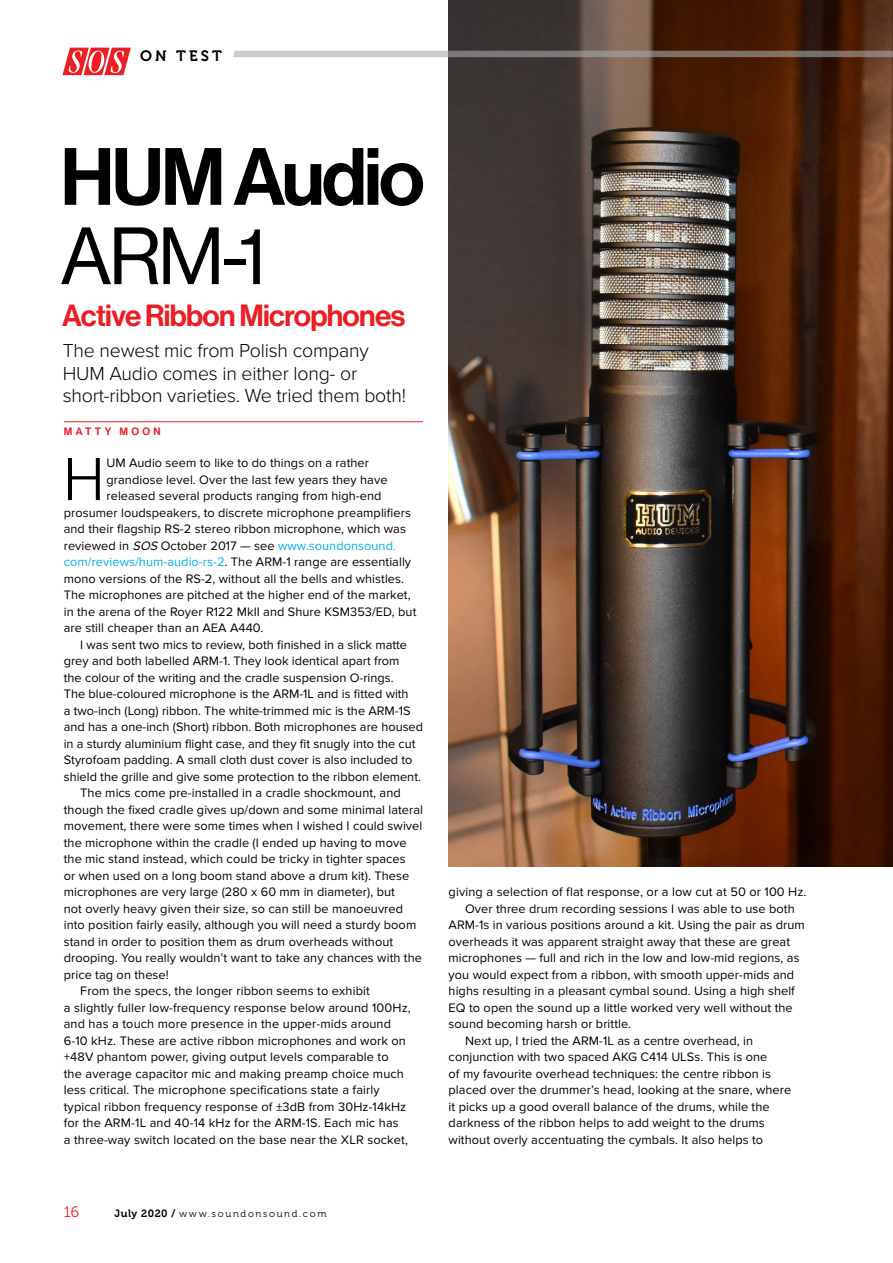
<style>
.page{position:relative;width:893px;height:1263px;background:#fff}
.page>*{position:absolute;margin:0;border:0;box-sizing:border-box;transform-origin:0 0}
.t1{font:79.35px "N Haas Grotesk DS Pro 65 Md";letter-spacing:-.035em;color:#000}
.t2{font:79.35px "N Haas Grotesk DS Pro 55 Rg";color:#000}
.t3{font:58.95px "N Haas Grotesk DS Pro 45 Lt";color:#000}
.t4{font:30px "N Haas Grotesk DS Pro 65 Md";letter-spacing:-.02em;color:#ed1d24}
.t5{font:300 19.5px/22.5px "Proxima Nova";letter-spacing:-.01em;color:#000}
.t6{font:15px "Museo 700";letter-spacing:.2em;color:#000}
.t7{font:15px "Museo 300";color:#ed1d24}
.t8{font:12.75px "Proxima Nova";letter-spacing:.005em;color:#000}
.t9{font:10.5px "N Haas Grotesk DS Pro 65 Md";letter-spacing:.315em;color:#ed1d24}
.t10{font:9.75px "Museo 300";letter-spacing:.17em;color:#000}
.s1{font-style:italic}
.s2{color:#00aeef}
.s3{font-family:"Museo 700";font-size:10.5px}
</style>
<div class="page">
<img style="left:449px;top:0;width:444px;height:867px">
<hr style="left:64px;top:421px;width:359px;height:1px;background:#ed1d24">
<svg style="left:234px;top:51px;width:659px;height:6px;background:#999290"></svg>
<svg style="left:63px;top:48px;width:68px;height:27px"></svg>
<p class="t6" style="left:140px;top:48px;width:83px">ON TEST</p>
<h1 class="t1" style="left:60px;top:131px;width:366px">HUM Audio</h1>
<h1 class="t2" style="left:60px;top:211px;width:207px">ARM‑1</h1>
<h3 class="t4" style="left:62px;top:298px;width:344px">Active Ribbon Microphones</h3>
<h3 class="t5" style="left:63px;top:338px;width:345px">The newest mic from Polish company<br>HUM Audio comes in either long- or short-ribbon varieties. We tried them both!</h3>
<p class="t9" style="left:64px;top:425px;width:98px">MATTY MOON</p>
<h2 class="t3" style="left:64px;top:446px;width:41px">H</h2>
<p class="t8" style="left:106px;top:455px;width:264px">UM Audio seem to like to do things on a rather</p>
<p class="t8" style="left:106px;top:472px;width:283px">grandiose level. Over the last few years they have</p>
<p class="t8" style="left:106px;top:488px;width:276px">released several products ranging from high-end</p>
<p class="t8" style="left:64px;top:505px;width:349px">prosumer loudspeakers, to discrete microphone preamplifiers</p>
<p class="t8" style="left:64px;top:521px;width:344px">and their flagship RS-2 stereo ribbon microphone, which was</p>
<p class="t8" style="left:64px;top:538px;width:334px">reviewed in <span class="s1">SOS</span> October 2017 — see <span class="s2">www.soundonsound.</span></p>
<p class="t8" style="left:64px;top:554px;width:349px"><span class="s2">com/reviews/hum-audio-rs-2</span>. The ARM-1 range are essentially</p>
<p class="t8" style="left:64px;top:571px;width:342px">mono versions of the RS-2, without all the bells and whistles.</p>
<p class="t8" style="left:64px;top:587px;width:348px">The microphones are pitched at the higher end of the market,</p>
<p class="t8" style="left:64px;top:604px;width:354px">in the arena of the Royer R122 MkII and Shure KSM353/ED, but</p>
<p class="t8" style="left:64px;top:620px;width:201px">are still cheaper than an AEA A440.</p>
<p class="t8" style="left:80px;top:637px;width:328px">I was sent two mics to review, both finished in a slick matte</p>
<p class="t8" style="left:64px;top:653px;width:337px">grey and both labelled ARM-1. They look identical apart from</p>
<p class="t8" style="left:64px;top:670px;width:331px">the colour of the writing and the cradle suspension O-rings.</p>
<p class="t8" style="left:64px;top:686px;width:346px">The blue‑coloured microphone is the ARM-1L and is fitted with</p>
<p class="t8" style="left:64px;top:703px;width:348px">a two-inch (Long) ribbon. The white‑trimmed mic is the ARM-1S</p>
<p class="t8" style="left:64px;top:719px;width:361px">and has a one-inch (Short) ribbon. Both microphones are housed</p>
<p class="t8" style="left:64px;top:736px;width:353px">in a sturdy aluminium flight case, and they fit snugly into the cut</p>
<p class="t8" style="left:64px;top:752px;width:350px">Styrofoam padding. A small cloth dust cover is also included to</p>
<p class="t8" style="left:64px;top:769px;width:359px">shield the grille and give some protection to the ribbon element.</p>
<p class="t8" style="left:80px;top:785px;width:322px">The mics come pre-installed in a cradle shockmount, and</p>
<p class="t8" style="left:64px;top:802px;width:361px">though the fixed cradle gives up/down and some minimal lateral</p>
<p class="t8" style="left:64px;top:818px;width:360px">movement, there were some times when I wished I could swivel</p>
<p class="t8" style="left:64px;top:835px;width:344px">the microphone within the cradle (I ended up having to move</p>
<p class="t8" style="left:64px;top:851px;width:343px">the mic stand instead, which could be tricky in tighter spaces</p>
<p class="t8" style="left:64px;top:868px;width:347px">or when used on a long boom stand above a drum kit). These</p>
<p class="t8" style="left:64px;top:884px;width:333px">microphones are very large (280 x 60 mm in diameter), but</p>
<p class="t8" style="left:64px;top:901px;width:341px">not overly heavy given their size, so can still be manoeuvred</p>
<p class="t8" style="left:64px;top:917px;width:354px">into position fairly easily, although you will need a sturdy boom</p>
<p class="t8" style="left:64px;top:934px;width:331px">stand in order to position them as drum overheads without</p>
<p class="t8" style="left:64px;top:950px;width:360px">drooping. You really wouldn’t want to take any chances with the</p>
<p class="t8" style="left:64px;top:967px;width:106px">price tag on these!</p>
<p class="t8" style="left:80px;top:983px;width:291px">From the specs, the longer ribbon seems to exhibit</p>
<p class="t8" style="left:64px;top:1000px;width:348px">a slightly fuller low‑frequency response below around 100Hz,</p>
<p class="t8" style="left:64px;top:1016px;width:329px">and has a touch more presence in the upper-mids around</p>
<p class="t8" style="left:64px;top:1033px;width:344px">6-10 kHz. These are active ribbon microphones and work on</p>
<p class="t8" style="left:64px;top:1049px;width:326px">+48V phantom power, giving output levels comparable to</p>
<p class="t8" style="left:64px;top:1066px;width:342px">the average capacitor mic and making preamp choice much</p>
<p class="t8" style="left:64px;top:1082px;width:317px">less critical. The microphone specifications state a fairly</p>
<p class="t8" style="left:64px;top:1099px;width:344px">typical ribbon frequency response of ±3dB from 30Hz-14kHz</p>
<p class="t8" style="left:64px;top:1115px;width:336px">for the ARM-1L and 40-14 kHz for the ARM-1S. Each mic has</p>
<p class="t8" style="left:64px;top:1132px;width:346px">a three-way switch located on the base near the XLR socket,</p>
<p class="t7" style="left:64px;top:1204px;width:17px">16</p>
<p class="t10" style="left:115px;top:1208px;width:213px"><span class="s3">July 2020 /</span> www.soundonsound.com</p>
<p class="t8" style="left:449px;top:884px;width:359px">giving a selection of flat response, or a low cut at 50 or 100 Hz.</p>
<p class="t8" style="left:465px;top:901px;width:331px">Over three drum recording sessions I was able to use both</p>
<p class="t8" style="left:449px;top:917px;width:358px">ARM-1s in various positions around a kit. Using the pair as drum</p>
<p class="t8" style="left:449px;top:934px;width:343px">overheads it was apparent straight away that these are great</p>
<p class="t8" style="left:449px;top:950px;width:353px">microphones — full and rich in the low and low-mid regions, as</p>
<p class="t8" style="left:449px;top:967px;width:347px">you would expect from a ribbon, with smooth upper-mids and</p>
<p class="t8" style="left:449px;top:983px;width:348px">highs resulting in a pleasant cymbal sound. Using a high shelf</p>
<p class="t8" style="left:449px;top:1000px;width:346px">EQ to open the sound up a little worked very well without the</p>
<p class="t8" style="left:449px;top:1016px;width:184px">sound becoming harsh or brittle.</p>
<p class="t8" style="left:465px;top:1033px;width:289px">Next up, I tried the ARM-1L as a centre overhead, in</p>
<p class="t8" style="left:449px;top:1049px;width:320px">conjunction with two spaced AKG C414 ULSs. This is one</p>
<p class="t8" style="left:449px;top:1066px;width:324px">of my favourite overhead techniques: the centre ribbon is</p>
<p class="t8" style="left:449px;top:1082px;width:344px">placed over the drummer’s head, looking at the snare, where</p>
<p class="t8" style="left:449px;top:1099px;width:323px">it picks up a good overall balance of the drums, while the</p>
<p class="t8" style="left:449px;top:1115px;width:318px">darkness of the ribbon helps to add weight to the drums</p>
<p class="t8" style="left:449px;top:1132px;width:316px">without overly accentuating the cymbals. It also helps to</p>
</div>
